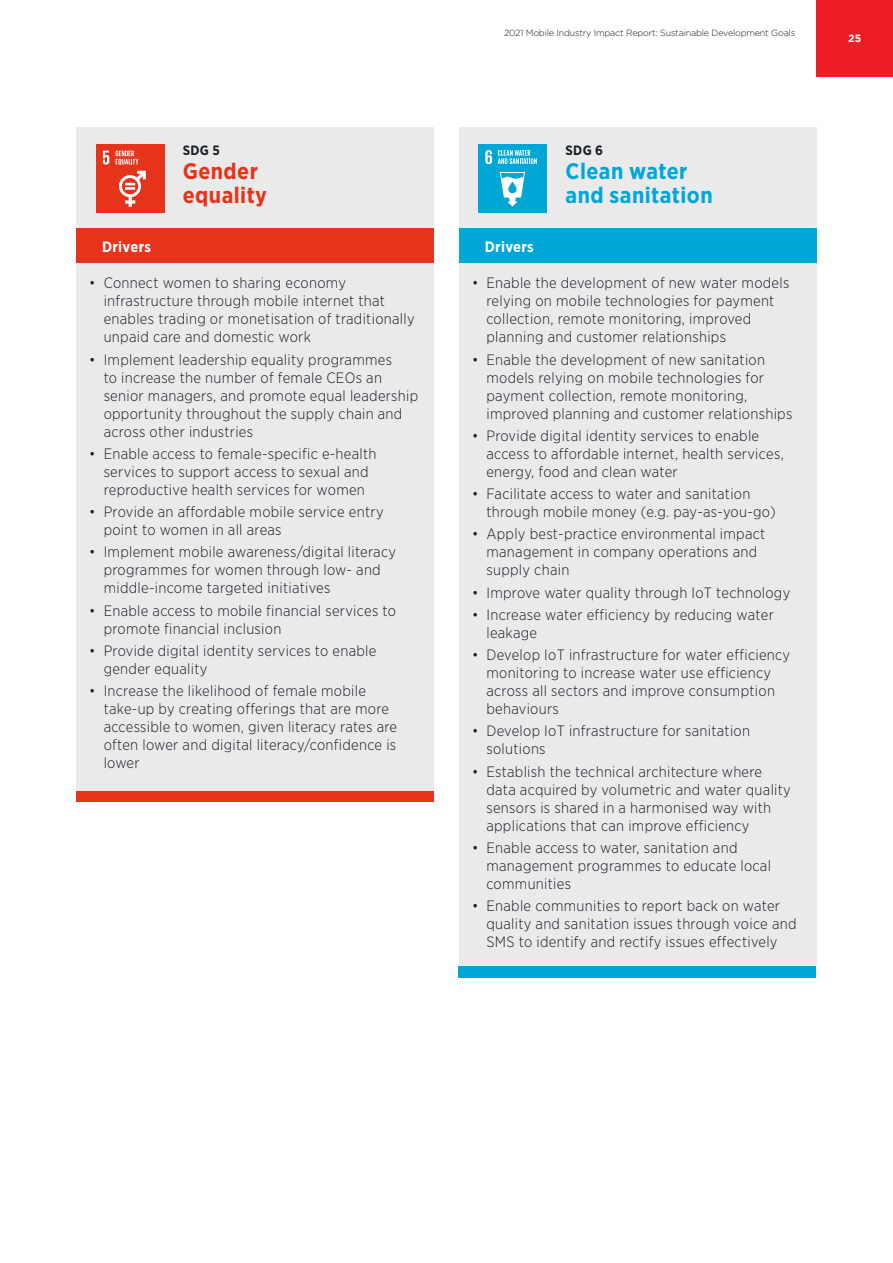
<style>
.page{position:relative;width:893px;height:1263px;background:#fff}
.page>*{position:absolute;margin:0;border:0;box-sizing:border-box;transform-origin:0 0}
.Body{font:700 22.5px/24px "Gotham Narrow";letter-spacing:.02em;color:#00a6d6}
.Body-2{font:700 22.5px/24px "Gotham Narrow";letter-spacing:.02em;color:#e6331c}
.Body-3{font:300 15px/18px "Gotham Narrow";letter-spacing:.02em;color:#171d24}
.Body-4{font:700 15px "Gotham Narrow";letter-spacing:.02em;color:#fff}
.Body-5{font:700 13.5px "Gotham Narrow";letter-spacing:.02em;color:#171d24}
.t1{font:700 10.5px "Gotham";color:#fff}
.Strapline{font:300 9px "Gotham";letter-spacing:-.02em;color:#171d24}
</style>
<div class="page">
<div style="left:76px;top:791px;width:358px;height:11px;background:#e6331c"></div>
<div style="left:459px;top:966px;width:357px;height:12px;background:#00a6d6"></div>
<div style="left:816px;top:0;width:77px;height:77px;background:#ee1d23"></div>
<div style="left:76px;top:128px;width:358px;height:663px;background:#eaeaeb"></div>
<div style="left:459px;top:128px;width:357px;height:838px;background:#eaeaeb"></div>
<div style="left:76px;top:228px;width:358px;height:34px;background:#e6331c"></div>
<div style="left:459px;top:228px;width:358px;height:34px;background:#00a6d6"></div>
<div style="left:96px;top:145px;width:68px;height:68px;background:#e6331c"></div>
<svg style="left:103px;top:151px;width:6px;height:14px"></svg>
<svg style="left:119px;top:171px;width:27px;height:36px"></svg>
<svg style="left:116px;top:151px;width:22px;height:14px"></svg>
<div style="left:478px;top:145px;width:68px;height:68px;background:#00a6d6"></div>
<svg style="left:485px;top:150px;width:7px;height:14px"></svg>
<svg style="left:500px;top:172px;width:25px;height:35px"></svg>
<svg style="left:498px;top:150px;width:39px;height:14px"></svg>
<p class="Body-5" style="left:183px;top:141px;width:39px">SDG 5</p>
<p class="Body-2" style="left:183px;top:159px;width:86px">Gender equality</p>
<p class="Body-4" style="left:102px;top:237px;width:50px">Drivers</p>
<p class="Body-3" style="left:104px;top:274px;width:312px;text-indent:-14px">• Connect women to sharing economy infrastructure through mobile internet that enables trading or monetisation of traditionally unpaid care and domestic work</p>
<p class="Body-3" style="left:104px;top:350px;width:316px;text-indent:-14px">• Implement leadership equality programmes<br>to increase the number of female CEOs an senior managers, and promote equal leadership opportunity throughout the supply chain and across other industries</p>
<p class="Body-3" style="left:89px;top:444px;width:289px;text-align:center">• Enable access to female-specific e-health services to support access to sexual and reproductive health services for women</p>
<p class="Body-3" style="left:104px;top:502px;width:281px;text-indent:-14px">• Provide an affordable mobile service entry point to women in all areas</p>
<p class="Body-3" style="left:104px;top:543px;width:294px;text-indent:-14px">• Implement mobile awareness/digital literacy programmes for women through low- and middle-income targeted initiatives</p>
<p class="Body-3" style="left:104px;top:601px;width:294px;text-indent:-14px">• Enable access to mobile financial services to promote financial inclusion</p>
<p class="Body-3" style="left:104px;top:641px;width:274px;text-indent:-14px">• Provide digital identity services to enable gender equality</p>
<p class="Body-3" style="left:104px;top:681px;width:295px;text-indent:-14px">• Increase the likelihood of female mobile take-up by creating offerings that are more accessible to women, given literacy rates are often lower and digital literacy/confidence is lower</p>
<p class="Strapline" style="left:504px;top:28px;width:293px">2021 Mobile Industry Impact Report: Sustainable Development Goals</p>
<p class="Body-5" style="left:566px;top:141px;width:39px">SDG 6</p>
<p class="Body" style="left:566px;top:159px;width:149px">Clean water and sanitation</p>
<p class="Body-4" style="left:485px;top:237px;width:50px">Drivers</p>
<p class="Body-3" style="left:486px;top:274px;width:304px;text-indent:-14px">• Enable the development of new water models relying on mobile technologies for payment collection, remote monitoring, improved planning and customer relationships</p>
<p class="Body-3" style="left:486px;top:350px;width:307px;text-indent:-14px">• Enable the development of new sanitation models relying on mobile technologies for payment collection, remote monitoring, improved planning and customer relationships</p>
<p class="Body-3" style="left:486px;top:426px;width:299px;text-indent:-14px">• Provide digital identity services to enable access to affordable internet, health services, energy, food and clean water</p>
<p class="Body-3" style="left:486px;top:484px;width:291px;text-indent:-14px">• Facilitate access to water and sanitation through mobile money (e.g. pay-as-you-go)</p>
<p class="Body-3" style="left:486px;top:525px;width:280px;text-indent:-14px">• Apply best-practice environmental impact management in company operations and supply chain</p>
<p class="Body-3" style="left:472px;top:583px;width:320px">• Improve water quality through IoT technology</p>
<p class="Body-3" style="left:486px;top:605px;width:289px;text-indent:-14px">• Increase water efficiency by reducing water leakage</p>
<p class="Body-3" style="left:486px;top:645px;width:305px;text-indent:-14px">• Develop IoT infrastructure for water efficiency monitoring to increase water use efficiency across all sectors and improve consumption behaviours</p>
<p class="Body-3" style="left:486px;top:722px;width:265px;text-indent:-14px">• Develop IoT infrastructure for sanitation solutions</p>
<p class="Body-3" style="left:486px;top:762px;width:306px;text-indent:-14px">• Establish the technical architecture where data acquired by volumetric and water quality sensors is shared in a harmonised way with applications that can improve efficiency</p>
<p class="Body-3" style="left:486px;top:838px;width:286px;text-indent:-14px">• Enable access to water, sanitation and management programmes to educate local communities</p>
<p class="Body-3" style="left:486px;top:896px;width:312px;text-indent:-14px">• Enable communities to report back on water quality and sanitation issues through voice and<br>SMS to identify and rectify issues effectively</p>
<p class="t1" style="left:848px;top:32px;width:15px">25</p>
</div>
